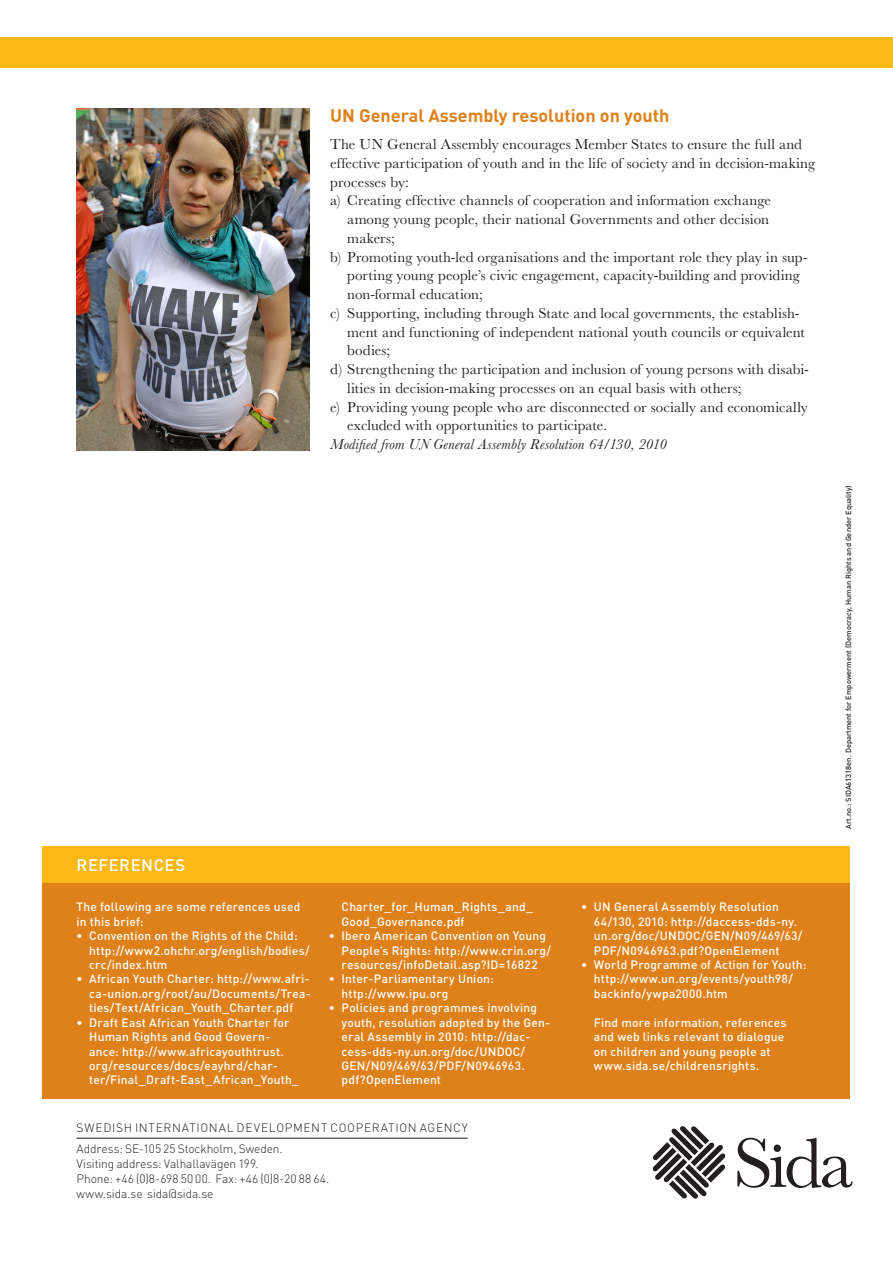
<style>
.page{position:relative;width:893px;height:1263px;background:#fff}
.page>*{position:absolute;margin:0;border:0;box-sizing:border-box;transform-origin:0 0}
.Rubrik_2{font:700 18px "DIN Pro";color:#df811a}
.training_s_title{font:500 16.5px "DIN Pro";letter-spacing:.035em;color:#fff}
.Body{font:15px/18.8px "Baskerville MT Std";letter-spacing:.005em;color:#231f20}
.Body-2{font:italic 15px "Baskerville MT Std";letter-spacing:.01em;color:#231f20}
.Body-3{font:500 12px/14.4px "DIN Pro";letter-spacing:.015em;color:#fff}
.Adress{font:300 12px "DIN Pro";letter-spacing:-.005em;color:#231f20}
.Adress__Swedish_inte{font:300 12px "DIN Pro";letter-spacing:.055em;color:#231f20}
.t1{font:500 7.5px "DIN Pro";color:#231f20}
</style>
<div class="page">
<hr style="left:77px;top:1138px;width:391px;height:1px;background:#231f20">
<div style="left:0;top:37px;width:893px;height:31px;background:#fcb814"></div>
<svg style="left:653px;top:1126px;width:73px;height:73px"></svg>
<svg style="left:737px;top:1138px;width:116px;height:50px"></svg>
<div style="left:43px;top:882px;width:807px;height:216px;background:#df811a"></div>
<div style="left:43px;top:846px;width:807px;height:36px;background:#fcb814"></div>
<img style="left:77px;top:108px;width:232px;height:342px">
<p class="Rubrik_2" style="left:330px;top:103px;width:341px">UN General Assembly resolution on youth</p>
<p class="Body" style="left:330px;top:135px;width:486px">The UN General Assembly encourages Member States to ensure the full and effective participation of youth and in the life of society and in decision-making processes by:</p>
<p class="Body" style="left:347px;top:191px;width:425px;text-indent:-17px">a) Creating effective channels of cooperation and information exchange among young people, their national Governments and other decision makers;</p>
<p class="Body" style="left:347px;top:247px;width:462px;text-indent:-17px">b) Promoting youth-led organisations and the important role they play in sup&shy;porting young people’s civic engagement, capacity-building and providing non-formal education;</p>
<p class="Body" style="left:347px;top:304px;width:459px;text-indent:-17px">c) Supporting, including through State and local governments, the establish&shy;ment and functioning of independent national youth councils or equivalent bodies;</p>
<p class="Body" style="left:347px;top:360px;width:462px;text-indent:-17px">d) Strengthening the participation and inclusion of young persons with disabi&shy;lities in decision-making processes on an equal basis with others;</p>
<p class="Body" style="left:347px;top:397px;width:462px;text-indent:-17px">e) Providing young people who are disconnected or socially and economically excluded with opportunities to participate.</p>
<p class="Body-2" style="left:330px;top:435px;width:338px">Modified from UN General Assembly Resolution 64/130, 2010</p>
<p class="training_s_title" style="left:77px;top:854px;width:110px">REFERENCES</p>
<p class="Body-3" style="left:76px;top:899px;width:225px">The following are some references used in this brief:</p>
<p class="Body-3" style="left:89px;top:928px;width:222px;text-indent:-13px">• Convention on the Rights of the Child: http://www2.ohchr.org/english/bodies/ crc/index.htm</p>
<p class="Body-3" style="left:89px;top:971px;width:223px;text-align:justify;text-indent:-13px">• African Youth Charter: http://www.afri&shy;ca-union.org/root/au/Documents/Trea&shy;ties/Text/African_Youth_Charter.pdf</p>
<p class="Body-3" style="left:89px;top:1015px;width:211px;text-indent:-13px">• Draft East African Youth Charter for Human Rights and Good Govern&shy;ance: http://www.africayouthtrust. org/resources/docs/eayhrd/char&shy;ter/Final_Draft-East_African_Youth_</p>
<p class="Body-3" style="left:342px;top:899px;width:193px">Charter_for_Human_Rights_and_<br>Good_Governance.pdf</p>
<p class="Body-3" style="left:342px;top:928px;width:211px;text-indent:-13px">• Ibero American Convention on Young<br>People’s Rights: http://www.crin.org/ resources/infoDetail.asp?ID=16822</p>
<p class="Body-3" style="left:342px;top:971px;width:154px;text-indent:-13px">• Inter-Parliamentary Union: http://www.ipu.org</p>
<p class="Body-3" style="left:342px;top:1000px;width:210px;text-indent:-13px">• Policies and programmes involving youth, resolution adopted by the Gen&shy;eral Assembly in 2010: http://dac&shy;cess-dds-ny.un.org/doc/UNDOC/<br>GEN/N09/469/63/PDF/N0946963. pdf?OpenElement</p>
<p class="Body-3" style="left:594px;top:899px;width:210px;text-indent:-13px">• UN General Assembly Resolution 64/130, 2010: http://daccess-dds-ny. un.org/doc/UNDOC/GEN/N09/469/63/ PDF/N0946963.pdf?OpenElement</p>
<p class="Body-3" style="left:594px;top:957px;width:214px;text-indent:-13px">• World Programme of Action for Youth: http://www.un.org/events/youth98/ backinfo/ywpa2000.htm</p>
<p class="Body-3" style="left:594px;top:1015px;width:194px">Find more information, references and web links relevant to dialogue on children and young people at</p>
<p class="Body-3" style="left:594px;top:1058px;width:167px">www.sida.se/childrensrights.</p>
<p class="Adress__Swedish_inte" style="left:77px;top:1119px;width:393px">SWEDISH INTERNATIONAL DEVELOPMENT COOPERATION AGENCY</p>
<p class="Adress" style="left:77px;top:1140px;width:208px">Address: SE-105 25 Stockholm, Sweden.</p>
<p class="Adress" style="left:77px;top:1155px;width:184px">Visiting address: Valhallavägen 199.</p>
<p class="Adress" style="left:77px;top:1170px;width:254px">Phone: +46 (0)8-698 50 00. Fax: +46 (0)8-20 88 64.</p>
<p class="Adress" style="left:77px;top:1185px;width:139px">www.sida.se sida@sida.se</p>
<p class="t1" style="left:843px;top:829px;width:345px;rotate:-90deg">Art.no.: SIDA61318en. Department for Empowerment (Democracy, Human Rights and Gender Equality)</p>
</div>
